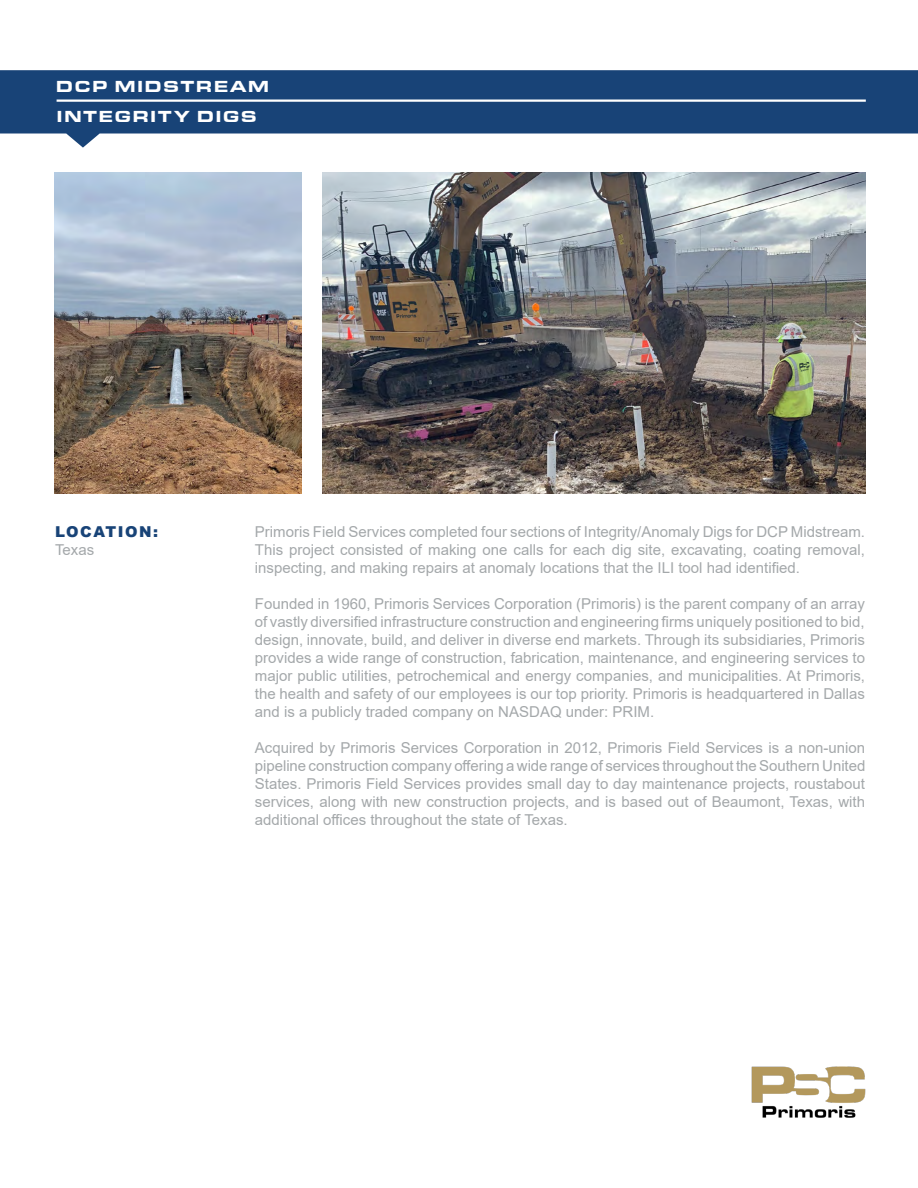
<style>
.page{position:relative;width:918px;height:1188px;background:#fff}
.page>*{position:absolute;margin:0;border:0;box-sizing:border-box;transform-origin:0 0}
.t1{font:16.5px/29.5px "Eurostar Black Extended";letter-spacing:.075em;color:#fff}
.t2{font:15px/18px "Arial";color:#a4a8aa;text-align:justify}
.t3{font:900 15px "Arial";letter-spacing:.1em;color:#184377}
</style>
<div class="page">
<img style="left:751px;top:1066px;width:115px;height:52px">
<svg style="left:0;top:70px;width:918px;height:78px;fill:#184377"></svg>
<hr style="left:57px;top:100px;width:809px;height:2px;background:#fff">
<img style="left:55px;top:172px;width:246px;height:322px">
<img style="left:323px;top:173px;width:543px;height:321px">
<p class="t1" style="left:56px;top:72px;width:215px">DCP MIDSTREAM<br>INTEGRITY DIGS</p>
<p class="t3" style="left:55px;top:521px;width:105px">LOCATION:</p>
<p class="t2" style="left:55px;top:541px;width:41px">Texas</p>
<p class="t2" style="left:255px;top:522px;width:612px">Primoris Field Services completed four sections of Integrity/Anomaly Digs for DCP Midstream.<br>This project consisted of making one calls for each dig site, excavating, coating removal, inspecting, and making repairs at anomaly locations that the ILI tool had identified.</p>
<p class="t2" style="left:255px;top:594px;width:612px">Founded in 1960, Primoris Services Corporation (Primoris) is the parent company of an array of vastly diversified infrastructure construction and engineering firms uniquely positioned to bid, design, innovate, build, and deliver in diverse end markets. Through its subsidiaries, Primoris provides a wide range of construction, fabrication, maintenance, and engineering services to major public utilities, petrochemical and energy companies, and municipalities. At Primoris, the health and safety of our employees is our top priority. Primoris is headquartered in Dallas and is a publicly traded company on NASDAQ under: PRIM.</p>
<p class="t2" style="left:255px;top:738px;width:612px">Acquired by Primoris Services Corporation in 2012, Primoris Field Services is a non-union pipeline construction company offering a wide range of services throughout the Southern United States. Primoris Field Services provides small day to day maintenance projects, roustabout services, along with new construction projects, and is based out of Beaumont, Texas, with additional offices throughout the state of Texas.</p>
</div>
